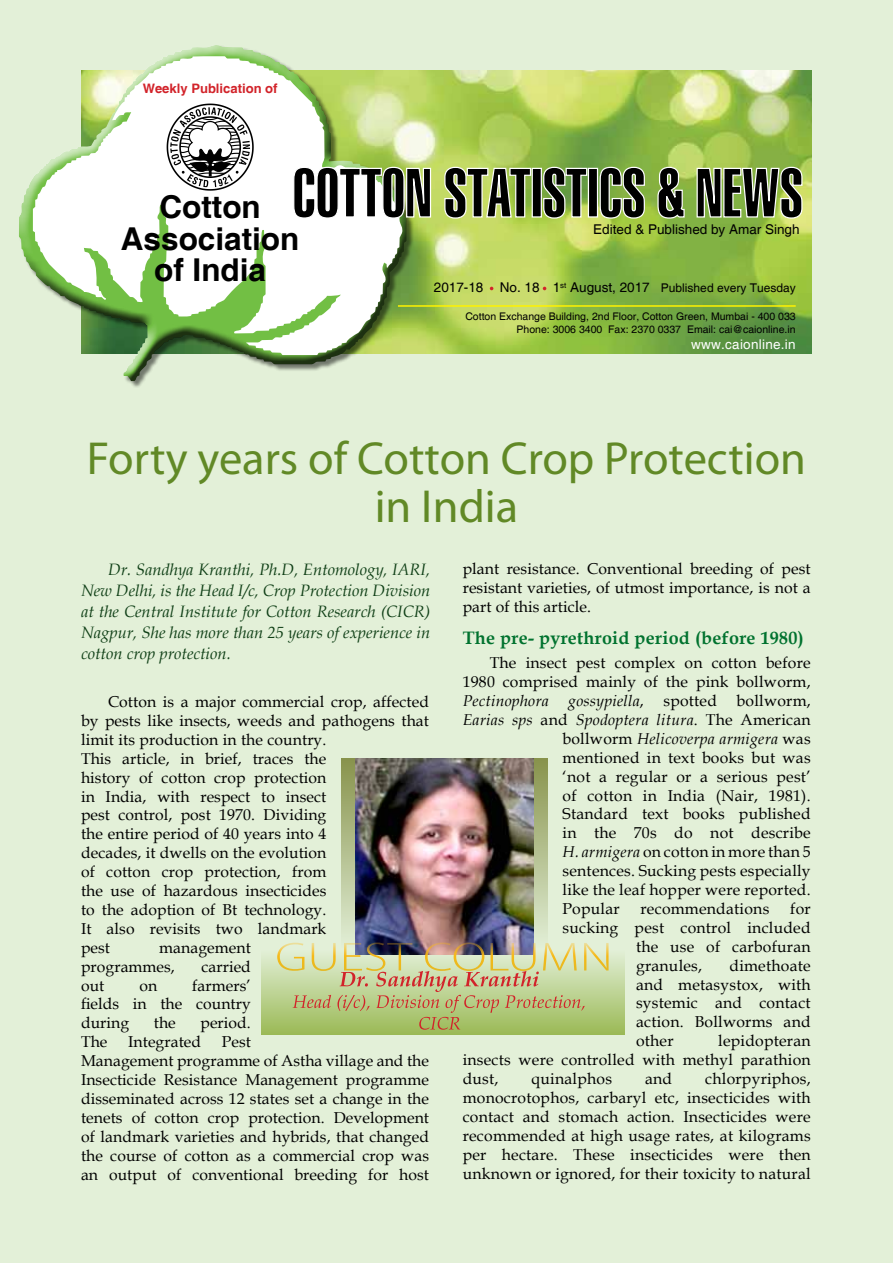
<style>
.page{position:relative;width:893px;height:1263px;background:#e3f0d8}
.page>*{position:absolute;margin:0;border:0;box-sizing:border-box;transform-origin:0 0}
.t1{font:46.5px/48px "Myriad Pro";color:#618926;text-align:center}
.t2{font:700 31.5px/31.5px "Helvetica";color:#000;text-align:center}
.t3{font:700 18px "Book Antiqua";letter-spacing:.015em;color:#00722e}
.t4{font:italic 16.5px/21px "Book Antiqua";color:#0f3f16;text-align:justify}
.t5{font:15.75px/18.9px "Book Antiqua";letter-spacing:.005em;color:#000;text-align:justify}
.t6{font:italic 15.75px "Book Antiqua";letter-spacing:.015em;color:#000}
.t7{font:13.5px "Helvetica";color:#000}
.t8{font:13.5px "Helvetica";letter-spacing:.02em;color:#fff}
.t9{font:700 13.05px "Helvetica";color:#d2232a}
.t10{font:10.5px/12.6px "Helvetica";color:#000;text-align:right}
.s1{font-size:12px}
.s2{font-style:normal}
.s3{font-style:italic}
</style>
<div class="page">
<img style="left:414px;top:70px;width:398px;height:284px">
<div style="left:19px;top:45px;width:395px;height:343px;background:#000;opacity:.5"></div>
<div style="left:17px;top:44px;width:387px;height:338px;background:#fff;opacity:.75"></div>
<div style="left:18px;top:81px;width:389px;height:301px;background:#000;opacity:.75"></div>
<svg style="left:33px;top:56px;width:370px;height:299px;background:#d5e5c5"></svg>
<svg style="left:167px;top:104px;width:87px;height:87px;background:#b2b2b2"></svg>
<svg style="left:293px;top:146px;width:510px;height:73px;background:#788856"></svg>
<hr style="left:398px;top:305px;width:398px;height:2px;background:#fff200">
<svg style="left:341px;top:758px;width:206px;height:184px;background:#abb68b"></svg>
<img style="left:356px;top:759px;width:177px;height:183px">
<div style="left:262px;top:950px;width:363px;height:85px;background:linear-gradient(to bottom,#e2efd7,#9bb955)"></div>
<svg style="left:277px;top:942px;width:332px;height:88px;background:#bcc089"></svg>
<p class="t9" style="left:143px;top:80px;width:136px">Weekly Publication of</p>
<h2 class="t2" style="left:121px;top:193px;width:180px">Cotton<br>Association of India</h2>
<p class="t7" style="left:593px;top:222px;width:208px">Edited &amp; Published by Amar Singh</p>
<p class="t7" style="left:434px;top:279px;width:363px">2017-18 No. 18 1<sup>st</sup> August, 2017 <span class="s1">Published every Tuesday</span></p>
<p class="t10" style="left:465px;top:310px;width:332px">Cotton Exchange Building, 2nd Floor, Cotton Green, Mumbai - 400 033<br>Phone: 3006 3400 Fax: 2370 0337 Email: cai@caionline.in</p>
<p class="t8" style="left:691px;top:336px;width:106px">www.caionline.in</p>
<h1 class="t1" style="left:87px;top:433px;width:721px">Forty years of Cotton Crop Protection in India</h1>
<p class="t4" style="left:81px;top:558px;width:351px;text-indent:27px">Dr. Sandhya Kranthi, Ph.D, Entomology, IARI, New Delhi, is the Head I/c, Crop Protection Division at the Central Institute for Cotton Research (CICR)<br>Nagpur, She has more than 25 years of experience in cotton crop protection.</p>
<p class="t5" style="left:81px;top:692px;width:349px;text-align:left;text-indent:27px">Cotton is a major commercial crop, affected by pests like insects, weeds and pathogens that limit its production in the country.<br>This article, in brief, traces the<br>history of cotton crop protection<br>in India, with respect to insect<br>pest control, post 1970. Dividing<br>the entire period of 40 years into 4<br>decades, it dwells on the evolution<br>of cotton crop protection, from<br>the use of hazardous insecticides<br>to the adoption of Bt technology.<br>It also revisits two landmark<br>pest</p>
<p class="t5" style="left:81px;top:937px;width:171px;text-indent:78px">management programmes,</p>
<p class="t5" style="left:201px;top:956px;width:51px">carried</p>
<p class="t5" style="left:81px;top:975px;width:171px;text-indent:111px">farmers’ fields in the country during</p>
<p class="t5" style="left:81px;top:975px;width:25px">out</p>
<p class="t5" style="left:139px;top:975px;width:19px">on</p>
<p class="t5" style="left:154px;top:1013px;width:24px">the</p>
<p class="t5" style="left:200px;top:1013px;width:52px">period.</p>
<p class="t5" style="left:81px;top:1032px;width:28px">The</p>
<p class="t5" style="left:128px;top:1032px;width:75px">Integrated</p>
<p class="t5" style="left:81px;top:1032px;width:350px;text-align:left;text-indent:141px">Pest<br>Management programme of Astha village and the Insecticide Resistance Management programme disseminated across 12 states set a change in the tenets of cotton crop protection. Development of landmark varieties and hybrids, that changed the course of cotton as a commercial crop was an output of conventional breeding for host</p>
<p class="t5" style="left:463px;top:559px;width:349px">plant resistance. Conventional breeding of pest resistant varieties, of utmost importance, is not a part of this article.</p>
<p class="t3" style="left:463px;top:625px;width:343px">The pre- pyrethroid period (before 1980)</p>
<p class="t5" style="left:490px;top:653px;width:323px">The insect pest complex on cotton before</p>
<p class="t5" style="left:463px;top:672px;width:349px">1980 comprised mainly of the pink bollworm,</p>
<p class="t6" style="left:463px;top:690px;width:350px">Pectinophora gossypiella<span class="s2">, spotted bollworm,</span></p>
<p class="t6" style="left:463px;top:708px;width:350px">Earias sps <span class="s2">and</span> Spodoptera litura<span class="s2">. The American</span></p>
<p class="t6" style="left:562px;top:727px;width:250px"><span class="s2">bollworm</span> Helicoverpa armigera <span class="s2">was</span></p>
<p class="t5" style="left:562px;top:747px;width:250px">mentioned in text books but was</p>
<p class="t5" style="left:562px;top:766px;width:250px">‘not a regular or a serious pest’</p>
<p class="t5" style="left:562px;top:785px;width:250px">of cotton in India (Nair, 1981).</p>
<p class="t5" style="left:562px;top:804px;width:250px">Standard text books published</p>
<p class="t5" style="left:562px;top:823px;width:250px">in the 70s do not describe</p>
<p class="t5" style="left:562px;top:842px;width:250px"><span class="s3">H. armigera</span> on cotton in more than 5</p>
<p class="t5" style="left:562px;top:861px;width:250px">sentences. Sucking pests especially</p>
<p class="t5" style="left:562px;top:880px;width:250px">like the leaf hopper were reported.</p>
<p class="t5" style="left:562px;top:899px;width:59px">Popular</p>
<p class="t5" style="left:640px;top:899px;width:130px">recommendations</p>
<p class="t5" style="left:790px;top:899px;width:22px">for</p>
<p class="t5" style="left:562px;top:918px;width:250px">sucking pest control included</p>
<p class="t5" style="left:636px;top:936px;width:176px">the use of carbofuran</p>
<p class="t5" style="left:636px;top:955px;width:68px">granules,</p>
<p class="t5" style="left:636px;top:955px;width:176px;text-indent:93px">dimethoate and metasystox, with systemic and contact action. Bollworms and other</p>
<p class="t5" style="left:463px;top:1031px;width:350px;text-indent:256px">lepidopteran insects were controlled with methyl parathion dust,</p>
<p class="t5" style="left:463px;top:1069px;width:350px;text-indent:243px">chlorpyriphos, monocrotophos, carbaryl etc, insecticides with contact and stomach action. Insecticides were recommended at high usage rates, at kilograms per hectare. These insecticides were then unknown or ignored, for their toxicity to natural</p>
<p class="t5" style="left:531px;top:1069px;width:82px">quinalphos</p>
<p class="t5" style="left:645px;top:1069px;width:29px">and</p>
</div>
